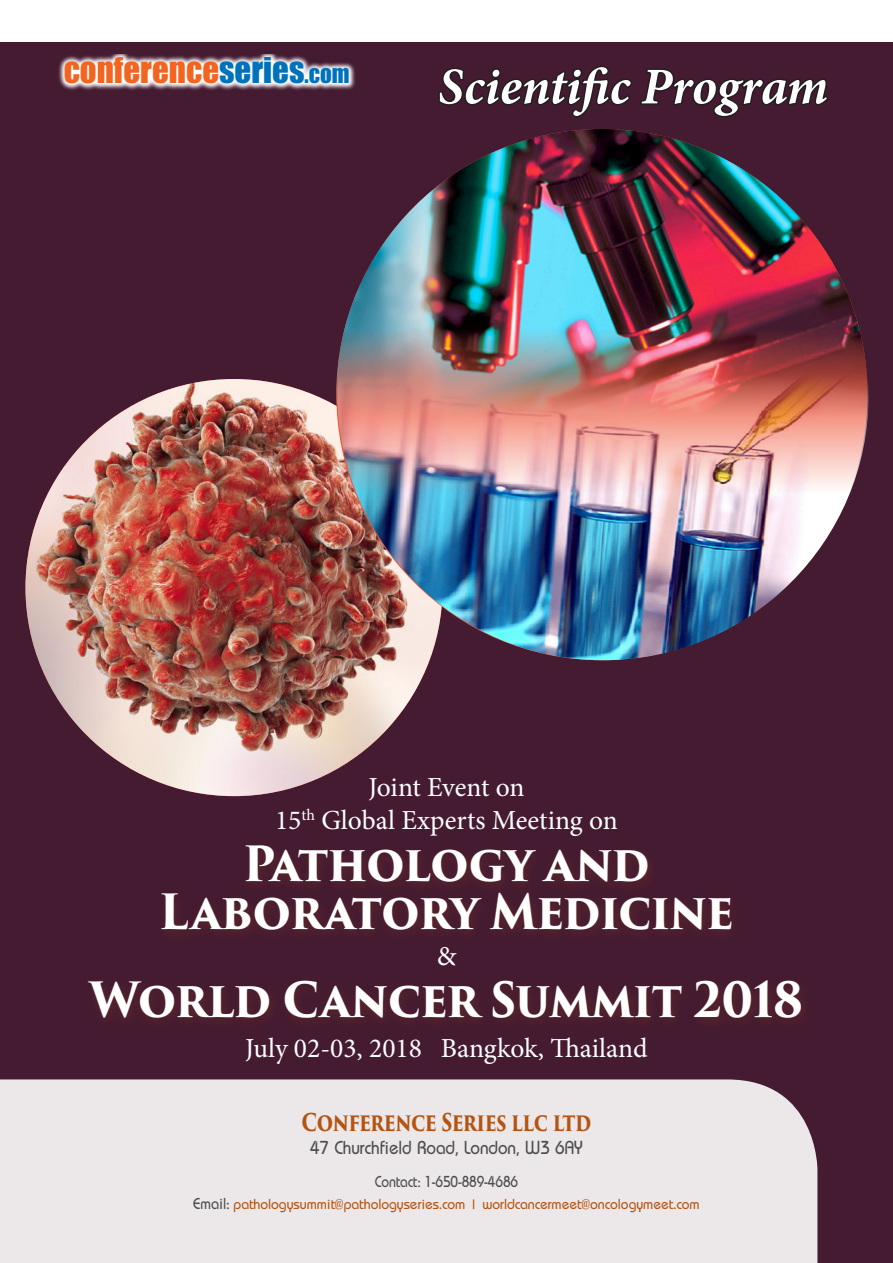
<style>
.page{position:relative;width:893px;height:1263px;background:#fff}
.page>*{position:absolute;margin:0;border:0;box-sizing:border-box;transform-origin:0 0}
.t1{font:italic 700 51.6px "Minion Pro";color:#fff}
.t2{font:700 47.4px/47.2px "Trajan Pro 3";letter-spacing:-.03em;color:#fff;text-align:center;scale:.95 1}
.t3{font:32.85px "Impact";color:#f36421}
.t4{font:27.6px "Minion Pro";color:#fff}
.t5{font:700 23.85px "Trajan Pro 3";letter-spacing:-.035em;color:#b45412;scale:.8 1}
.t6{font:19.5px "Opal";letter-spacing:-.01em;color:#4b4c4d;scale:.9 1}
.t7{font:16.5px "Opal";letter-spacing:-.015em;color:#4b4c4d;scale:.85 1}
.t8{font:15px "Opal";letter-spacing:-.01em;color:#b45412;scale:.95 1}
.s1{color:#0072bc}
.s2{font-size:22.95px;color:#0072bc}
.s3{font-size:16.5px;color:#4b4c4d}
</style>
<div class="page">
<div style="left:0;top:43px;width:893px;height:1220px;background:#451b31"></div>
<div style="left:0;top:1079px;width:817px;height:184px;background:#ece7e9"></div>
<svg style="left:58px;top:54px;width:297px;height:36px;background:#c8bcc2"></svg>
<div style="left:161px;top:846px;width:570px;height:83px;background:#b45412;opacity:.2"></div>
<div style="left:88px;top:981px;width:713px;height:37px;background:#b45412;opacity:.2"></div>
<svg style="left:438px;top:65px;width:391px;height:53px"></svg>
<img style="left:25px;top:379px;width:417px;height:417px;border-radius:209px">
<img style="left:336px;top:129px;width:530px;height:295px">
<img style="left:337px;top:363px;width:532px;height:297px">
<p class="t3" style="left:64px;top:45px;width:287px">CONFERENCE<span class="s1">SERIES</span><span class="s2">.COM</span></p>
<p class="t1" style="left:438px;top:50px;width:392px">Scientific Program</p>
<p class="t4" style="left:368px;top:768px;width:158px">Joint Event on</p>
<p class="t4" style="left:275px;top:802px;width:344px">15<sup>th</sup> Global Experts Meeting on</p>
<p class="t2" style="left:159px;top:842px;width:607px">Pathology and<br>Laboratory Medicine</p>
<p class="t4" style="left:437px;top:938px;width:21px">&amp;</p>
<p class="t2" style="left:90px;top:978px;width:753px">World Cancer Summit 2018</p>
<p class="t4" style="left:245px;top:1030px;width:404px">July 02-03, 2018 Bangkok, Thailand</p>
<p class="t5" style="left:302px;top:1105px;width:364px">Conference Series llc ltd</p>
<p class="t6" style="left:310px;top:1136px;width:305px">47 Churchfield Road, London, W3 6AY</p>
<p class="t7" style="left:375px;top:1172px;width:170px">Contact: 1-650-889-4686</p>
<p class="t8" style="left:193px;top:1195px;width:535px"><span class="s3">Email:</span> pathologysummit@pathologyseries.com | worldcancermeet@oncologymeet.com</p>
</div>
